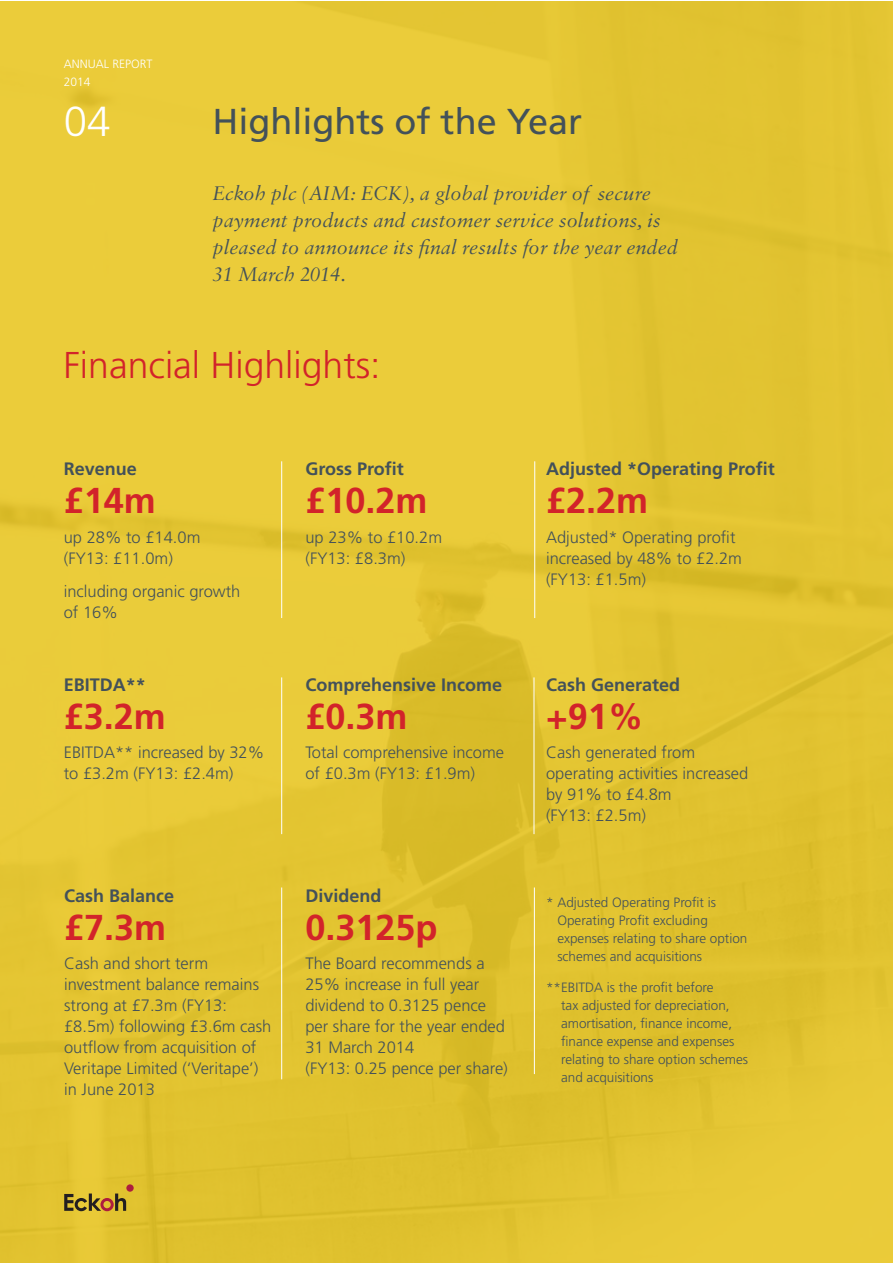
<style>
.page{position:relative;width:893px;height:1263px;background:#fff}
.page>*{position:absolute;margin:0;border:0;box-sizing:border-box;transform-origin:0 0}
.t1{font:300 42px "Frutiger";color:#fff}
.t2{font:300 37.35px "Frutiger";color:#d2232a}
.t3{font:700 36px "Frutiger";color:#d2232a}
.t4{font:36px "Frutiger";color:#43515a}
.t5{font:italic 21px/27px "Sabon";color:#43515a}
.t6{font:700 18px "Frutiger";color:#43515a}
.t7{font:300 16.5px/21px "Frutiger";color:#43515a}
.t8{font:300 13.5px/18px "Frutiger";color:#43515a}
.t9{font:300 12px/18px "Frutiger";color:#fff}
</style>
<div class="page">
<div style="left:0;top:1px;width:892px;height:1262px;background:#e4c532"></div>
<svg style="left:64px;top:1193px;width:62px;height:18px"></svg>
<div style="left:126px;top:1184px;width:8px;height:8px;background:#ad1d3e;border-radius:50%"></div>
<hr style="left:281px;top:461px;width:1px;height:157px;background:#fff">
<hr style="left:281px;top:677px;width:1px;height:157px;background:#fff">
<hr style="left:534px;top:677px;width:1px;height:157px;background:#fff">
<hr style="left:534px;top:887px;width:1px;height:187px;background:#fff">
<hr style="left:281px;top:887px;width:1px;height:192px;background:#fff">
<hr style="left:534px;top:461px;width:1px;height:157px;background:#fff">
<p class="t9" style="left:64px;top:55px;width:90px">ANNUAL REPORT<br>2014</p>
<h1 class="t1" style="left:64px;top:98px;width:48px">04</h1>
<h3 class="t4" style="left:213px;top:101px;width:371px">Highlights of the Year</h3>
<p class="t5" style="left:213px;top:179px;width:467px">Eckoh plc (AIM: ECK), a global provider of secure payment products and customer service solutions, is pleased to announce its final results for the year ended 31 March 2014.</p>
<h2 class="t2" style="left:63px;top:343px;width:319px">Financial Highlights:</h2>
<p class="t6" style="left:64px;top:458px;width:75px">Revenue</p>
<h3 class="t3" style="left:64px;top:479px;width:94px">£14m</h3>
<p class="t7" style="left:64px;top:526px;width:138px">up 28% to £14.0m (FY13: £11.0m)</p>
<p class="t7" style="left:64px;top:581px;width:178px">including organic growth of 16%</p>
<p class="t6" style="left:64px;top:674px;width:84px">EBITDA**</p>
<h3 class="t3" style="left:64px;top:695px;width:104px">£3.2m</h3>
<p class="t7" style="left:64px;top:742px;width:202px">EBITDA** increased by 32% to £3.2m (FY13: £2.4m)</p>
<p class="t6" style="left:305px;top:458px;width:100px">Gross Profit</p>
<h3 class="t3" style="left:305px;top:479px;width:124px">£10.2m</h3>
<p class="t7" style="left:305px;top:526px;width:138px">up 23% to £10.2m (FY13: £8.3m)</p>
<p class="t6" style="left:305px;top:674px;width:198px">Comprehensive Income</p>
<h3 class="t3" style="left:305px;top:695px;width:104px">£0.3m</h3>
<p class="t7" style="left:305px;top:742px;width:200px">Total comprehensive income of £0.3m (FY13: £1.9m)</p>
<p class="t6" style="left:64px;top:885px;width:112px">Cash Balance</p>
<h3 class="t3" style="left:64px;top:906px;width:104px">£7.3m</h3>
<p class="t7" style="left:64px;top:953px;width:209px">Cash and short term investment balance remains strong at £7.3m (FY13: £8.5m) following £3.6m cash outflow from acquisition of<br>Veritape Limited (‘Veritape’) in June 2013</p>
<p class="t6" style="left:305px;top:885px;width:78px">Dividend</p>
<h3 class="t3" style="left:305px;top:906px;width:134px">0.3125p</h3>
<p class="t7" style="left:305px;top:953px;width:204px">The Board recommends a<br>25% increase in full year dividend to 0.3125 pence per share for the year ended<br>31 March 2014<br>(FY13: 0.25 pence per share)</p>
<p class="t6" style="left:546px;top:458px;width:230px">Adjusted *Operating Profit</p>
<h3 class="t3" style="left:546px;top:479px;width:104px">£2.2m</h3>
<p class="t7" style="left:546px;top:526px;width:197px">Adjusted* Operating profit increased by 48% to £2.2m (FY13: £1.5m)</p>
<p class="t6" style="left:546px;top:674px;width:136px">Cash Generated</p>
<h3 class="t3" style="left:546px;top:695px;width:99px">+91%</h3>
<p class="t7" style="left:546px;top:742px;width:204px">Cash generated from operating activities increased by 91% to £4.8m<br>(FY13: £2.5m)</p>
<p class="t8" style="left:557px;top:893px;width:192px;text-indent:-11px">* Adjusted Operating Profit is<br>Operating Profit excluding expenses relating to share option schemes and acquisitions</p>
<p class="t8" style="left:561px;top:978px;width:189px;text-indent:-15px">**EBITDA is the profit before<br>tax adjusted for depreciation, amortisation, finance income, finance expense and expenses relating to share option schemes and acquisitions</p>
</div>
